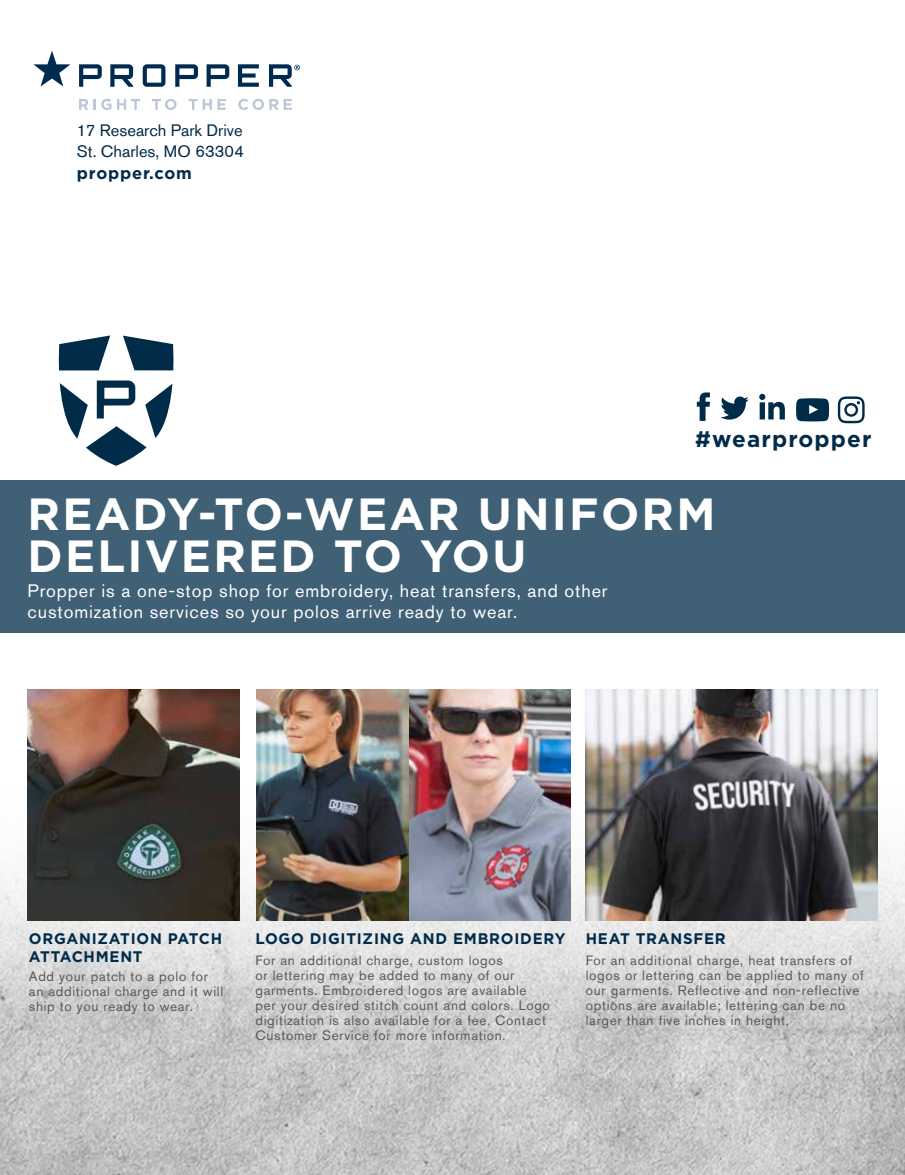
<style>
.page{position:relative;width:905px;height:1175px;background:#fff}
.page>*{position:absolute;margin:0;border:0;box-sizing:border-box;transform-origin:0 0}
.t1{font:700 45px/42px "Gotham";letter-spacing:.05em;color:#fff}
.t2{font:700 22.5px "Gotham";letter-spacing:.05em;color:#002b49}
.t3{font:18px/21px "Akzidenz Grotesk Std";letter-spacing:.05em;color:#fff}
.t4{font:16.5px/21px "Akzidenz Grotesk Std";color:#002b49}
.t5{font:700 16.5px "Gotham";letter-spacing:.05em;color:#002b49}
.t6{font:700 15.3px "Gotham";letter-spacing:.05em;color:#002b49}
.t7{font:13.5px/15px "Akzidenz Grotesk Std";letter-spacing:.05em;color:#58595b}
</style>
<div class="page">
<img style="left:0;top:773px;width:904px;height:401px">
<div style="left:0;top:480px;width:904px;height:153px;background:#406076"></div>
<img style="left:28px;top:689px;width:212px;height:231px">
<img style="left:256px;top:689px;width:153px;height:231px">
<img style="left:409px;top:689px;width:161px;height:231px">
<img style="left:586px;top:689px;width:292px;height:231px">
<svg style="left:79px;top:99px;width:61px;height:11px"></svg>
<svg style="left:152px;top:99px;width:24px;height:11px"></svg>
<svg style="left:189px;top:99px;width:37px;height:11px"></svg>
<svg style="left:238px;top:99px;width:54px;height:11px"></svg>
<svg style="left:33px;top:51px;width:37px;height:35px"></svg>
<svg style="left:79px;top:64px;width:221px;height:23px"></svg>
<svg style="left:696px;top:392px;width:14px;height:29px"></svg>
<svg style="left:720px;top:396px;width:28px;height:23px"></svg>
<svg style="left:759px;top:394px;width:25px;height:25px"></svg>
<svg style="left:796px;top:398px;width:33px;height:23px"></svg>
<svg style="left:837px;top:396px;width:27px;height:27px"></svg>
<svg style="left:58px;top:335px;width:52px;height:35px"></svg>
<svg style="left:123px;top:335px;width:51px;height:35px"></svg>
<svg style="left:60px;top:380px;width:112px;height:86px"></svg>
<p class="t4" style="left:77px;top:119px;width:169px">17 Research Park Drive<br>St. Charles, MO 63304</p>
<p class="t5" style="left:77px;top:162px;width:116px">propper.com</p>
<h2 class="t2" style="left:695px;top:424px;width:178px">#wearpropper</h2>
<h1 class="t1" style="left:28px;top:492px;width:689px">READY-TO-WEAR UNIFORM<br>DELIVERED TO YOU</h1>
<h3 class="t3" style="left:28px;top:579px;width:581px">Propper is a one-stop shop for embroidery, heat transfers, and other customization services so your polos arrive ready to wear.</h3>
<p class="t6" style="left:29px;top:928px;width:195px">ORGANIZATION PATCH</p>
<p class="t6" style="left:255px;top:928px;width:311px">LOGO DIGITIZING AND EMBROIDERY</p>
<p class="t6" style="left:29px;top:946px;width:115px">ATTACHMENT</p>
<p class="t7" style="left:586px;top:952px;width:279px">For an additional charge, heat transfers of logos or lettering can be applied to many of our garments. Reflective and non-reflective options are available; lettering can be no larger than five inches in height.</p>
<p class="t6" style="left:586px;top:928px;width:141px">HEAT TRANSFER</p>
<p class="t7" style="left:255px;top:952px;width:296px">For an additional charge, custom logos<br>or lettering may be added to many of our garments. Embroidered logos are available per your desired stitch count and colors. Logo digitization is also available for a fee. Contact Customer Service for more information.</p>
<p class="t7" style="left:29px;top:968px;width:196px">Add your patch to a polo for an additional charge and it will ship to you ready to wear.</p>
</div>
